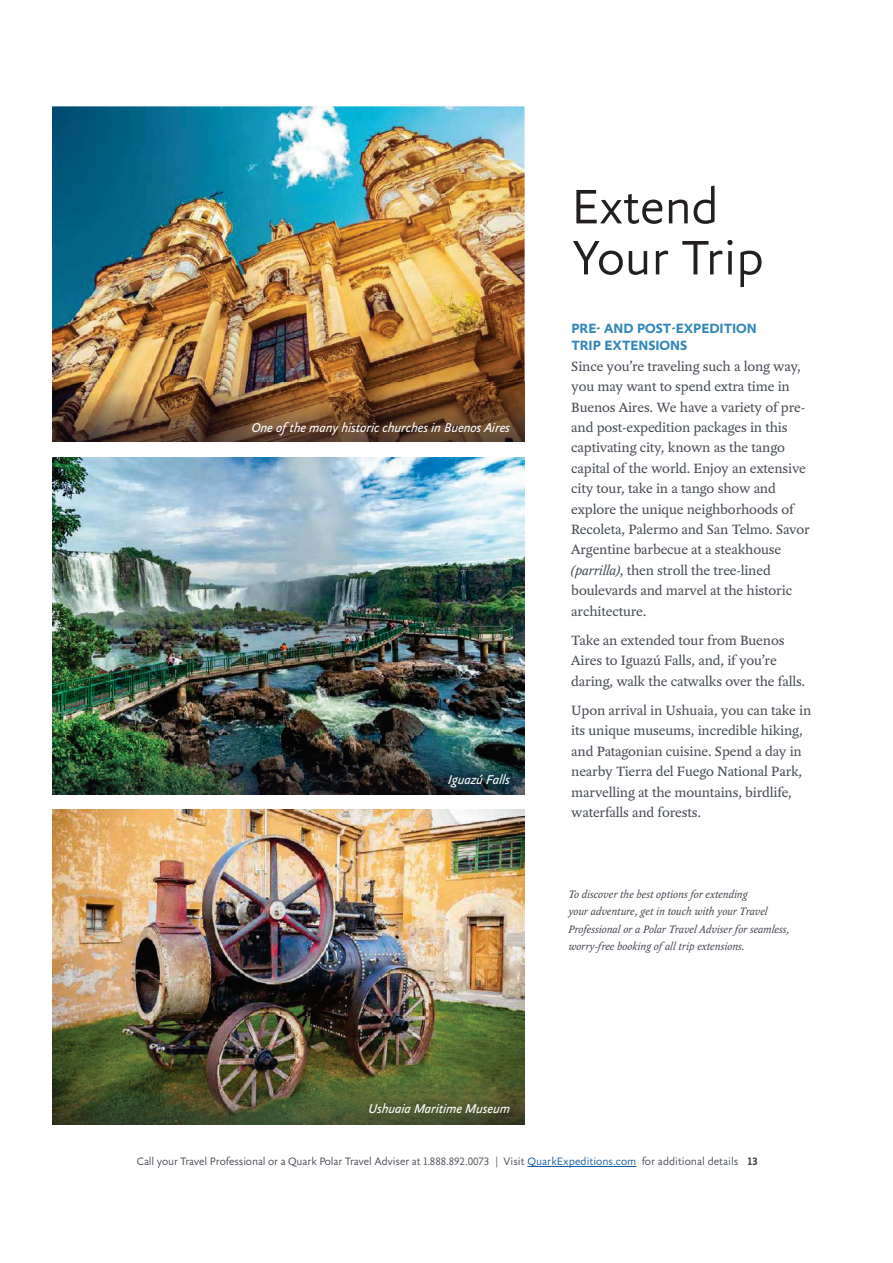
<style>
.page{position:relative;width:893px;height:1263px;background:#fff}
.page>*{position:absolute;margin:0;border:0;box-sizing:border-box;transform-origin:0 0}
.t1{font:300 52.5px/51px "Yoga Sans OT";letter-spacing:-.005em;color:#231f20}
.t2{font:14.55px/20.4px "Yoga OT";letter-spacing:-.01em;color:#464b54}
.t3{font:700 14.55px/17.5px "Yoga Sans OT";color:#3287ba}
.t4{font:italic 13.8px "Yoga Sans OT";letter-spacing:-.01em;color:#fff}
.t5{font:italic 11.7px/17.5px "Yoga OT";color:#464b54}
.t6{font:300 11.7px "Yoga Sans OT";letter-spacing:-.01em;color:#464b54}
.t7{font:700 11.7px "Yoga Sans OT";color:#464b54}
.s1{font-style:italic}
.s2{color:#175d9e}
</style>
<div class="page">
<img style="left:52px;top:457px;width:473px;height:278px">
<img style="left:52px;top:810px;width:473px;height:255px">
<img style="left:52px;top:106px;width:473px;height:276px">
<img style="left:52px;top:382px;width:473px;height:60px">
<img style="left:52px;top:735px;width:473px;height:60px">
<svg style="left:52px;top:1065px;width:473px;height:60px;background:#4b552d"></svg>
<hr style="left:527px;top:1166px;width:109px;height:1px;background:#175d9e">
<p class="t4" style="left:251px;top:423px;width:260px">One of the many historic churches in Buenos Aires</p>
<p class="t4" style="left:448px;top:774px;width:63px">Iguazú Falls</p>
<h1 class="t1" style="left:571px;top:185px;width:194px">Extend<br>Your Trip</h1>
<p class="t3" style="left:571px;top:321px;width:187px">PRE- AND POST-EXPEDITION<br>TRIP EXTENSIONS</p>
<p class="t2" style="left:571px;top:357px;width:240px">Since you’re traveling such a long way, you may want to spend extra time in Buenos Aires. We have a variety of pre&shy;and post-expedition packages in this captivating city, known as the tango capital of the world. Enjoy an extensive city tour, take in a tango show and explore the unique neighborhoods of Recoleta, Palermo and San Telmo. Savor Argentine barbecue at a steakhouse <span class="s1">(parrilla)</span>, then stroll the tree-lined boulevards and marvel at the historic architecture.</p>
<p class="t2" style="left:571px;top:631px;width:236px">Take an extended tour from Buenos<br>Aires to Iguazú Falls, and, if you’re daring, walk the catwalks over the falls.</p>
<p class="t2" style="left:571px;top:701px;width:242px">Upon arrival in Ushuaia, you can take in its unique museums, incredible hiking, and Patagonian cuisine. Spend a day in nearby Tierra del Fuego National Park, marvelling at the mountains, birdlife, waterfalls and forests.</p>
<p class="t5" style="left:568px;top:886px;width:223px">To discover the best options for extending<br>your adventure, get in touch with your Travel Professional or a Polar Travel Adviser for seamless, worry-free booking of all trip extensions.</p>
<p class="t4" style="left:369px;top:1103px;width:143px">Ushuaia Maritime Museum</p>
<p class="t6" style="left:137px;top:1157px;width:603px">Call your Travel Professional or a Quark Polar Travel Adviser at 1.888.892.0073 | Visit <span class="s2">QuarkExpeditions.com</span> for additional details</p>
<p class="t7" style="left:747px;top:1158px;width:12px">13</p>
</div>
